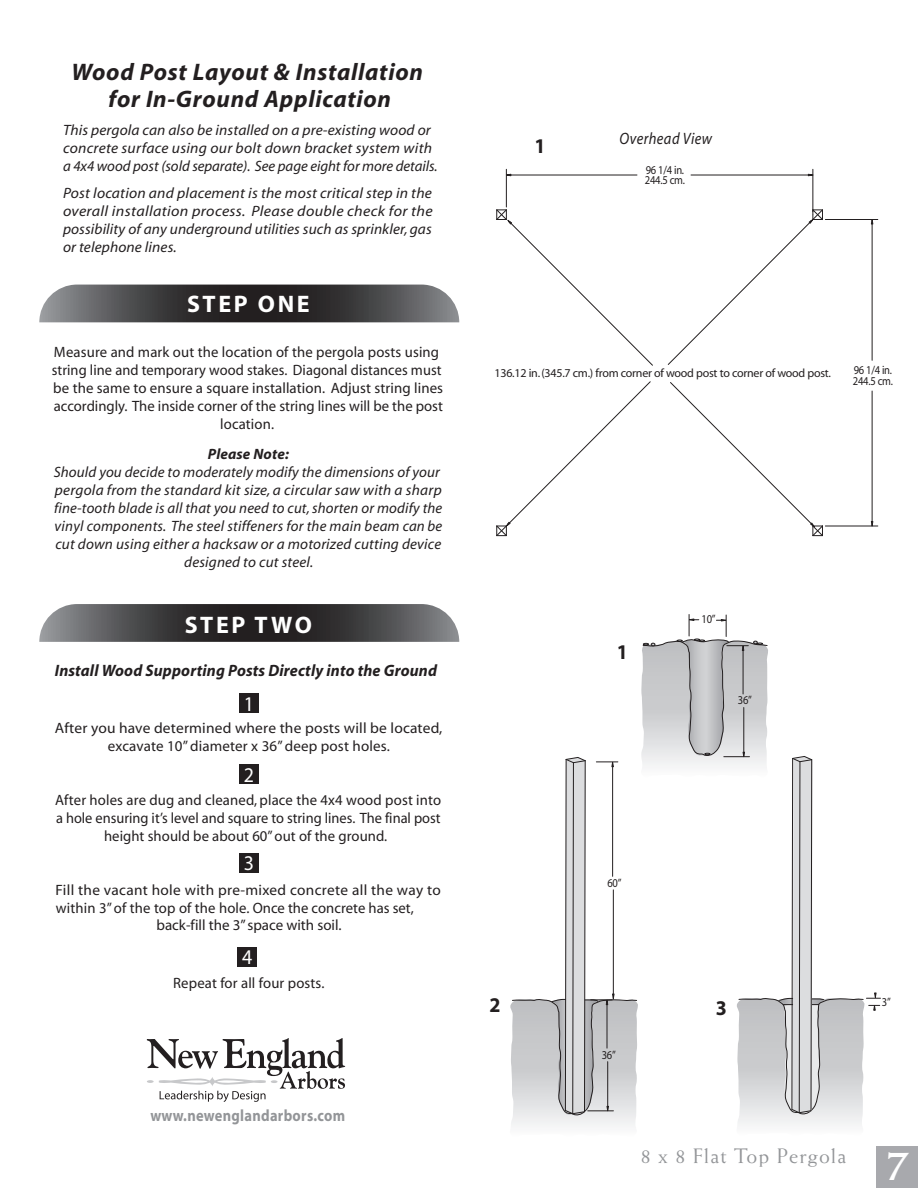
<style>
.page{position:relative;width:918px;height:1188px;background:#fff}
.page>*{position:absolute;margin:0;border:0;box-sizing:border-box;transform-origin:0 0}
.t1{font:700 46.5px "Weiss Std";color:#fff}
.t2{font:italic 700 24px/27px "Myriad";letter-spacing:.03em;color:#231f20;text-align:center}
.t3{font:700 24px "Myriad";letter-spacing:.11em;color:#fff}
.t4{font:21px "Weiss Std";letter-spacing:.05em;color:#939598}
.t5{font:700 21px "Myriad";color:#231f20;scale:.95 1}
.t6{font:21px "Myriad";color:#fff;scale:.95 1}
.t7{font:italic 700 16.5px "Myriad";letter-spacing:.01em;color:#231f20}
.t8{font:italic 16.5px "Myriad";letter-spacing:.03em;color:#231f20;scale:.88 1}
.t9{font:700 16.35px "Myriad";letter-spacing:.02em;color:#939598;scale:.88 1}
.t10{font:15px/18px "Myriad";letter-spacing:.005em;color:#231f20;text-align:center}
.t11{font:italic 15px/18px "Myriad";letter-spacing:.01em;color:#231f20;text-align:center}
.t12{font:italic 15px/18px "Myriad";letter-spacing:.01em;color:#231f20;text-align:justify;scale:1.04 1}
.t13{font:italic 700 15px "Myriad";letter-spacing:.01em;color:#231f20}
.t14{font:12px "Myriad";letter-spacing:-.02em;color:#231f20}
.t15{font:12px/10.5px "Myriad";letter-spacing:-.02em;color:#231f20;scale:.88 1}
</style>
<div class="page">
<svg style="left:39px;top:285px;width:420px;height:37px;background:#4d4c4e"></svg>
<div style="left:239px;top:694px;width:20px;height:19px;background:#231f20"></div>
<div style="left:239px;top:765px;width:20px;height:19px;background:#231f20"></div>
<div style="left:239px;top:853px;width:20px;height:20px;background:#231f20"></div>
<svg style="left:39px;top:604px;width:420px;height:38px;background:#4e4d4f"></svg>
<div style="left:238px;top:947px;width:19px;height:20px;background:#231f20"></div>
<hr style="left:506px;top:169px;width:1px;height:38px;background:#231f20">
<hr style="left:813px;top:169px;width:1px;height:43px;background:#231f20">
<hr style="left:511px;top:175px;width:126px;height:1px;background:#231f20">
<hr style="left:691px;top:175px;width:117px;height:1px;background:#231f20">
<svg style="left:505px;top:173px;width:7px;height:4px"></svg>
<svg style="left:807px;top:173px;width:7px;height:4px"></svg>
<hr style="left:825px;top:219px;width:53px;height:1px;background:#231f20">
<hr style="left:825px;top:526px;width:53px;height:1px;background:#231f20">
<hr style="left:872px;top:224px;width:1px;height:136px;background:#231f20">
<hr style="left:872px;top:391px;width:1px;height:130px;background:#231f20">
<svg style="left:870px;top:220px;width:4px;height:5px"></svg>
<svg style="left:870px;top:521px;width:4px;height:6px"></svg>
<svg style="left:496px;top:381px;width:155px;height:156px"></svg>
<svg style="left:667px;top:209px;width:156px;height:156px"></svg>
<div style="left:876px;top:1146px;width:42px;height:42px;background:#a8a9ad"></div>
<svg style="left:670px;top:382px;width:153px;height:155px"></svg>
<svg style="left:496px;top:209px;width:157px;height:157px"></svg>
<svg style="left:147px;top:1038px;width:198px;height:64px"></svg>
<svg style="left:510px;top:614px;width:370px;height:512px"></svg>
<h2 class="t2" style="left:71px;top:59px;width:353px">Wood Post Layout &amp; Installation for In-Ground Application</h2>
<p class="t11" style="left:63px;top:122px;width:376px;text-align:left">This pergola can also be installed on a pre-existing wood or concrete surface using our bolt down bracket system with a 4x4 wood post (sold separate). See page eight for more details.</p>
<p class="t12" style="left:63px;top:185px;width:357px">Post location and placement is the most critical step in the overall installation process. Please double check for the possibility of any underground utilities such as sprinkler, gas or telephone lines.</p>
<h2 class="t3" style="left:187px;top:292px;width:124px">STEP ONE</h2>
<p class="t10" style="left:52px;top:344px;width:393px">Measure and mark out the location of the pergola posts using string line and temporary wood stakes. Diagonal distances must be the same to ensure a square installation. Adjust string lines accordingly. The inside corner of the string lines will be the post location.</p>
<p class="t13" style="left:208px;top:446px;width:83px">Please Note:</p>
<p class="t11" style="left:54px;top:464px;width:390px">Should you decide to moderately modify the dimensions of your pergola from the standard kit size, a circular saw with a sharp fine-tooth blade is all that you need to cut, shorten or modify the vinyl components. The steel stiffeners for the main beam can be cut down using either a hacksaw or a motorized cutting device designed to cut steel.</p>
<h2 class="t3" style="left:185px;top:613px;width:129px">STEP TWO</h2>
<p class="t7" style="left:55px;top:662px;width:384px">Install Wood Supporting Posts Directly into the Ground</p>
<h3 class="t6" style="left:244px;top:693px;width:12px">1</h3>
<p class="t10" style="left:55px;top:719px;width:389px">After you have determined where the posts will be located, excavate 10” diameter x 36” deep post holes.</p>
<h3 class="t6" style="left:244px;top:764px;width:12px">2</h3>
<p class="t10" style="left:55px;top:791px;width:387px">After holes are dug and cleaned, place the 4x4 wood post into a hole ensuring it’s level and square to string lines. The final post height should be about 60” out of the ground.</p>
<h3 class="t6" style="left:244px;top:853px;width:12px">3</h3>
<p class="t10" style="left:55px;top:881px;width:387px;text-align:left">Fill the vacant hole with pre-mixed concrete all the way to within 3” of the top of the hole. Once the concrete has set,</p>
<p class="t10" style="left:157px;top:917px;width:187px">back-fill the 3” space with soil.</p>
<h3 class="t6" style="left:242px;top:947px;width:12px">4</h3>
<p class="t10" style="left:173px;top:974px;width:153px">Repeat for all four posts.</p>
<p class="t9" style="left:150px;top:1107px;width:223px">www.newenglandarbors.com</p>
<h3 class="t5" style="left:534px;top:135px;width:13px">1</h3>
<p class="t8" style="left:619px;top:130px;width:107px">Overhead View</p>
<p class="t15" style="left:645px;top:165px;width:47px">96 1/4 in.<br>244.5 cm.</p>
<p class="t14" style="left:495px;top:367px;width:338px">136.12 in. (345.7 cm.) from corner of wood post to corner of wood post.</p>
<p class="t15" style="left:853px;top:365px;width:47px">96 1/4 in.<br>244.5 cm.</p>
<h3 class="t5" style="left:617px;top:641px;width:13px">1</h3>
<p class="t15" style="left:607px;top:878px;width:18px">60”</p>
<p class="t15" style="left:701px;top:615px;width:18px">10”</p>
<p class="t15" style="left:738px;top:696px;width:18px">36”</p>
<h3 class="t5" style="left:489px;top:994px;width:13px">2</h3>
<p class="t15" style="left:882px;top:997px;width:12px">3”</p>
<h3 class="t5" style="left:716px;top:997px;width:13px">3</h3>
<p class="t15" style="left:602px;top:1050px;width:18px">36”</p>
<h3 class="t4" style="left:640px;top:1143px;width:208px">8 x 8 Flat Top Pergola</h3>
<h1 class="t1" style="left:884px;top:1136px;width:27px">7</h1>
</div>
